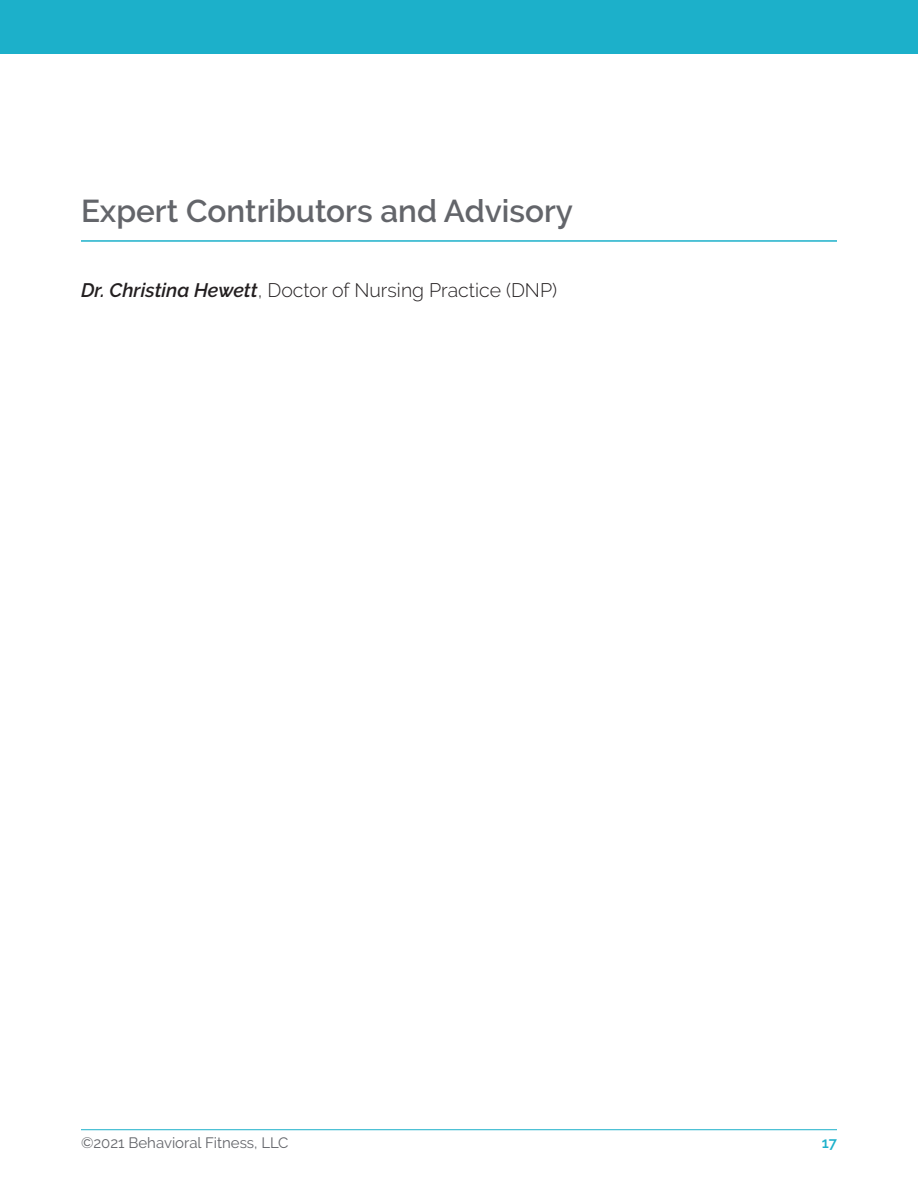
<style>
.page{position:relative;width:918px;height:1188px;background:#fff}
.page>*{position:absolute;margin:0;border:0;box-sizing:border-box;transform-origin:0 0}
.Section_Title{font:600 31.5px "Raleway";color:#63656a}
.Paragraph-body{font:300 19.5px "Raleway";color:#231f20}
.t1{font:15px "Raleway";color:#63656a}
.t2{font:600 15px "Raleway";color:#1cb0ca}
.s1{font-weight:600;font-style:italic}
</style>
<div class="page">
<div style="left:0;top:0;width:918px;height:54px;background:#1cb0ca"></div>
<hr style="left:81px;top:1129px;width:756px;height:1px;background:#1cb0ca">
<hr style="left:81px;top:240px;width:756px;height:2px;background:#1cb0ca">
<p class="Section_Title" style="left:81px;top:193px;width:494px">Expert Contributors and Advisory</p>
<p class="Paragraph-body" style="left:81px;top:279px;width:478px"><span class="s1">Dr. Christina Hewett</span>, Doctor of Nursing Practice (DNP)</p>
<p class="t1" style="left:81px;top:1134px;width:209px">©2021 Behavioral Fitness, LLC</p>
<p class="t2" style="left:822px;top:1134px;width:17px">17</p>
</div>
